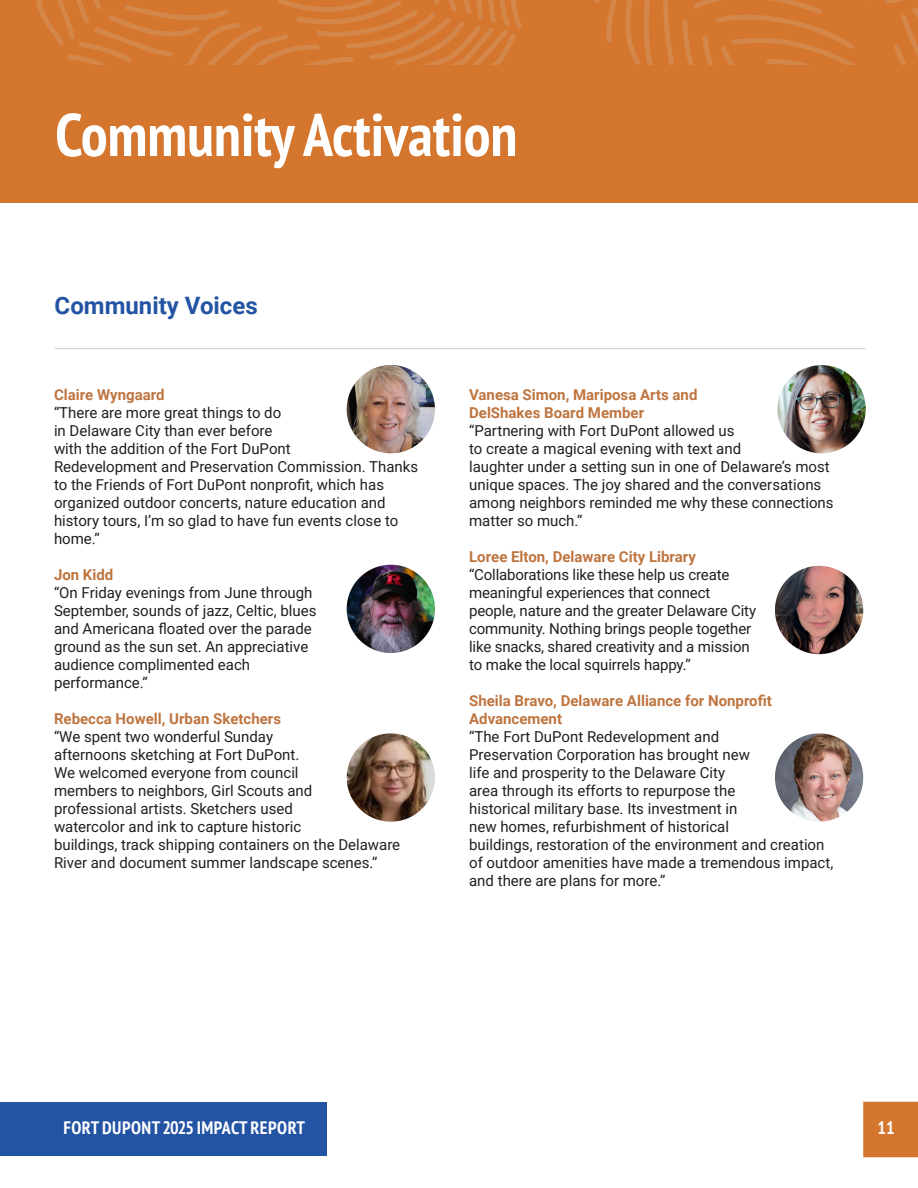
<style>
.page{position:relative;width:918px;height:1188px;background:#fff}
.page>*{position:absolute;margin:0;border:0;box-sizing:border-box;transform-origin:0 0}
.t1{font:700 condensed 60px "PT Sans";color:#fff}
.t2{font:700 24px "Roboto";color:#2353a3}
.t3{font:700 condensed 18px "PT Sans";letter-spacing:.025em;color:#fff}
.t4{font:15px/18px "Roboto";color:#231f20}
.t5{font:700 15px/18px "Roboto";color:#be7540}
</style>
<div class="page">
<div style="left:0;top:0;width:918px;height:202px;background:#d4762d"></div>
<svg style="left:36px;top:0;width:486px;height:65px"></svg>
<svg style="left:594px;top:0;width:324px;height:65px"></svg>
<div style="left:0;top:1102px;width:327px;height:54px;background:#2353a3"></div>
<div style="left:863px;top:1102px;width:55px;height:55px;background:#d4762d"></div>
<hr style="left:55px;top:348px;width:810px;height:1px;background:#d1d2d4">
<img style="left:347px;top:365px;width:88px;height:88px;border-radius:44px">
<img style="left:347px;top:565px;width:88px;height:88px;border-radius:44px">
<img style="left:347px;top:733px;width:88px;height:89px;border-radius:44px">
<img style="left:777px;top:365px;width:89px;height:88px;border-radius:44px">
<img style="left:775px;top:566px;width:88px;height:88px;border-radius:44px">
<img style="left:775px;top:733px;width:88px;height:89px;border-radius:44px">
<p class="t1" style="left:55px;top:95px;width:464px">Community Activation</p>
<p class="t2" style="left:55px;top:288px;width:205px">Community Voices</p>
<p class="t5" style="left:54px;top:385px;width:112px">Claire Wyngaard</p>
<p class="t4" style="left:54px;top:403px;width:366px">“There are more great things to do<br>in Delaware City than ever before<br>with the addition of the Fort DuPont<br>Redevelopment and Preservation Commission. Thanks to the Friends of Fort DuPont nonprofit, which has organized outdoor concerts, nature education and history tours, I’m so glad to have fun events close to home.”</p>
<p class="t5" style="left:54px;top:565px;width:61px">Jon Kidd</p>
<p class="t4" style="left:54px;top:583px;width:264px">“On Friday evenings from June through September, sounds of jazz, Celtic, blues and Americana floated over the parade ground as the sun set. An appreciative audience complimented each performance.”</p>
<p class="t5" style="left:54px;top:709px;width:229px">Rebecca Howell, Urban Sketchers</p>
<p class="t4" style="left:54px;top:727px;width:348px">“We spent two wonderful Sunday<br>afternoons sketching at Fort DuPont.<br>We welcomed everyone from council<br>members to neighbors, Girl Scouts and<br>professional artists. Sketchers used<br>watercolor and ink to capture historic<br>buildings, track shipping containers on the Delaware River and document summer landscape scenes.”</p>
<p class="t5" style="left:469px;top:385px;width:230px">Vanesa Simon, Mariposa Arts and<br>DelShakes Board Member</p>
<p class="t4" style="left:469px;top:421px;width:366px">“Partnering with Fort DuPont allowed us<br>to create a magical evening with text and<br>laughter under a setting sun in one of Delaware’s most unique spaces. The joy shared and the conversations among neighbors reminded me why these connections matter so much.”</p>
<p class="t5" style="left:469px;top:547px;width:228px">Loree Elton, Delaware City Library</p>
<p class="t4" style="left:469px;top:565px;width:289px">“Collaborations like these help us create meaningful experiences that connect people, nature and the greater Delaware City community. Nothing brings people together like snacks, shared creativity and a mission to make the local squirrels happy.”</p>
<p class="t5" style="left:469px;top:691px;width:304px">Sheila Bravo, Delaware Alliance for Nonprofit<br>Advancement</p>
<p class="t4" style="left:469px;top:727px;width:366px">“The Fort DuPont Redevelopment and<br>Preservation Corporation has brought new<br>life and prosperity to the Delaware City<br>area through its efforts to repurpose the<br>historical military base. Its investment in<br>new homes, refurbishment of historical<br>buildings, restoration of the environment and creation of outdoor amenities have made a tremendous impact, and there are plans for more.”</p>
<p class="t3" style="left:63px;top:1115px;width:243px">FORT DUPONT 2025 IMPACT REPORT</p>
<p class="t3" style="left:878px;top:1116px;width:19px">11</p>
</div>
